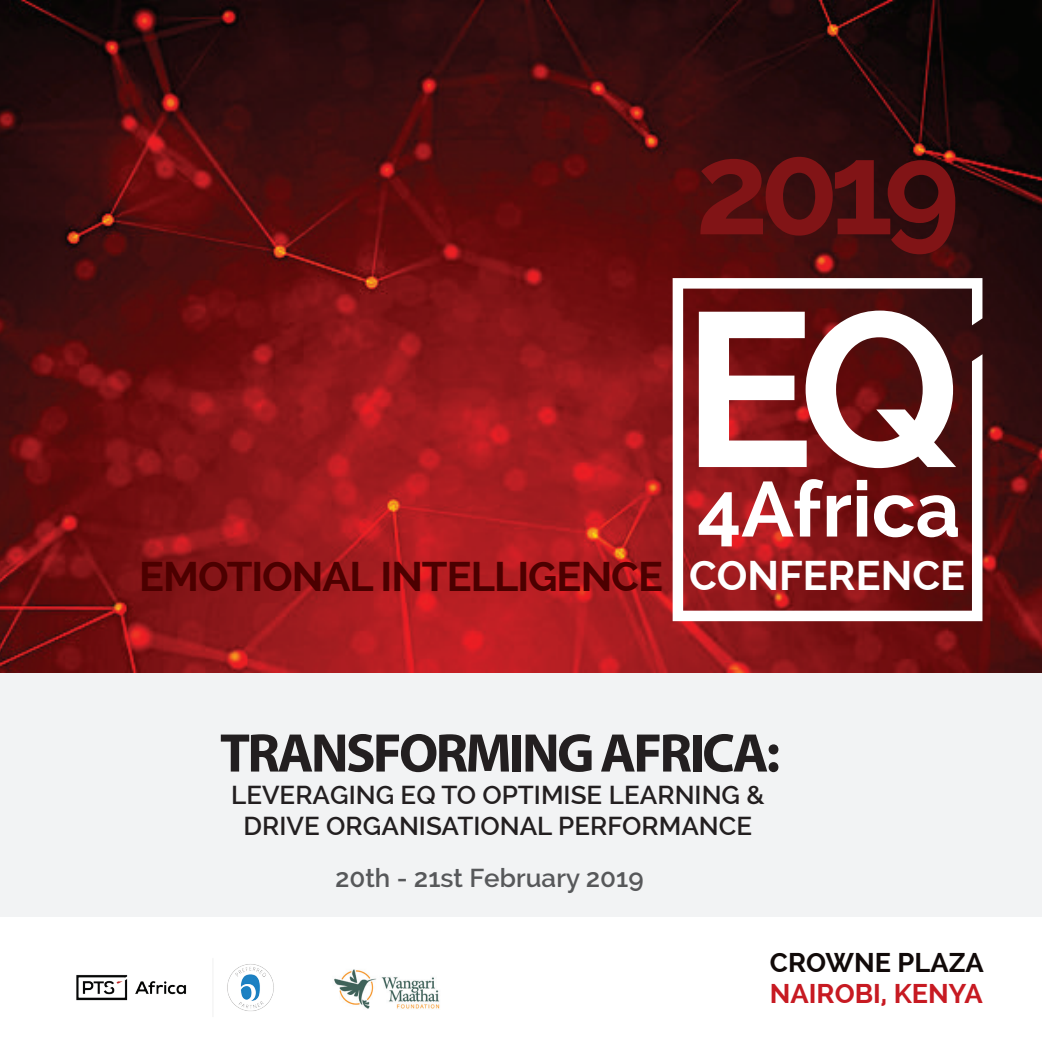
<style>
.page{position:relative;width:1042px;height:1042px;background:#fff}
.page>*{position:absolute;margin:0;border:0;box-sizing:border-box;transform-origin:0 0}
.t1{font:700 218.75px "Raleway";color:#fff}
.t2{font:700 129.85px "Raleway";color:#811416}
.t3{font:700 77.52px "Raleway";color:#fff}
.t4{font:700 54.77px "Myriad Pro";letter-spacing:-.05em;color:#231f20}
.t5{font:700 41.48px "Raleway";letter-spacing:-.025em;color:#4c0000}
.t6{font:700 41.48px "Raleway";color:#fff}
.t7{font:700 27.12px "Raleway";color:#c71a22}
.t8{font:700 27.12px "Raleway";color:#110a09}
.t9{font:600 25.9px/31.2px "Raleway";color:#231f20;text-align:center}
.t10{font:600 25.9px "Raleway";color:#57585a}
</style>
<div class="page">
<div style="left:0;top:673px;width:1042px;height:244px;background:#f2f3f4"></div>
<img style="left:0;top:0;width:1042px;height:673px">
<svg style="left:672px;top:278px;width:310px;height:343px;background:#832d2e"></svg>
<img style="left:76px;top:964px;width:198px;height:47px">
<img style="left:334px;top:969px;width:106px;height:40px">
<h2 class="t2" style="left:695px;top:114px;width:266px">2019</h2>
<h3 class="t5" style="left:139px;top:553px;width:525px">EMOTIONAL INTELLIGENCE</h3>
<h1 class="t1" style="left:682px;top:265px;width:280px">EQ</h1>
<h3 class="t3" style="left:697px;top:465px;width:265px">4Africa</h3>
<h3 class="t6" style="left:689px;top:552px;width:277px">CONFERENCE</h3>
<h3 class="t4" style="left:220px;top:717px;width:562px">TRANSFORMING AFRICA:</h3>
<p class="t9" style="left:231px;top:779px;width:535px">LEVERAGING EQ TO OPTIMISE LEARNING &amp;<br>DRIVE ORGANISATIONAL PERFORMANCE</p>
<p class="t10" style="left:335px;top:863px;width:310px">20th - 21st February 2019</p>
<p class="t8" style="left:770px;top:947px;width:215px">CROWNE PLAZA</p>
<p class="t7" style="left:770px;top:977px;width:214px">NAIROBI, KENYA</p>
</div>
